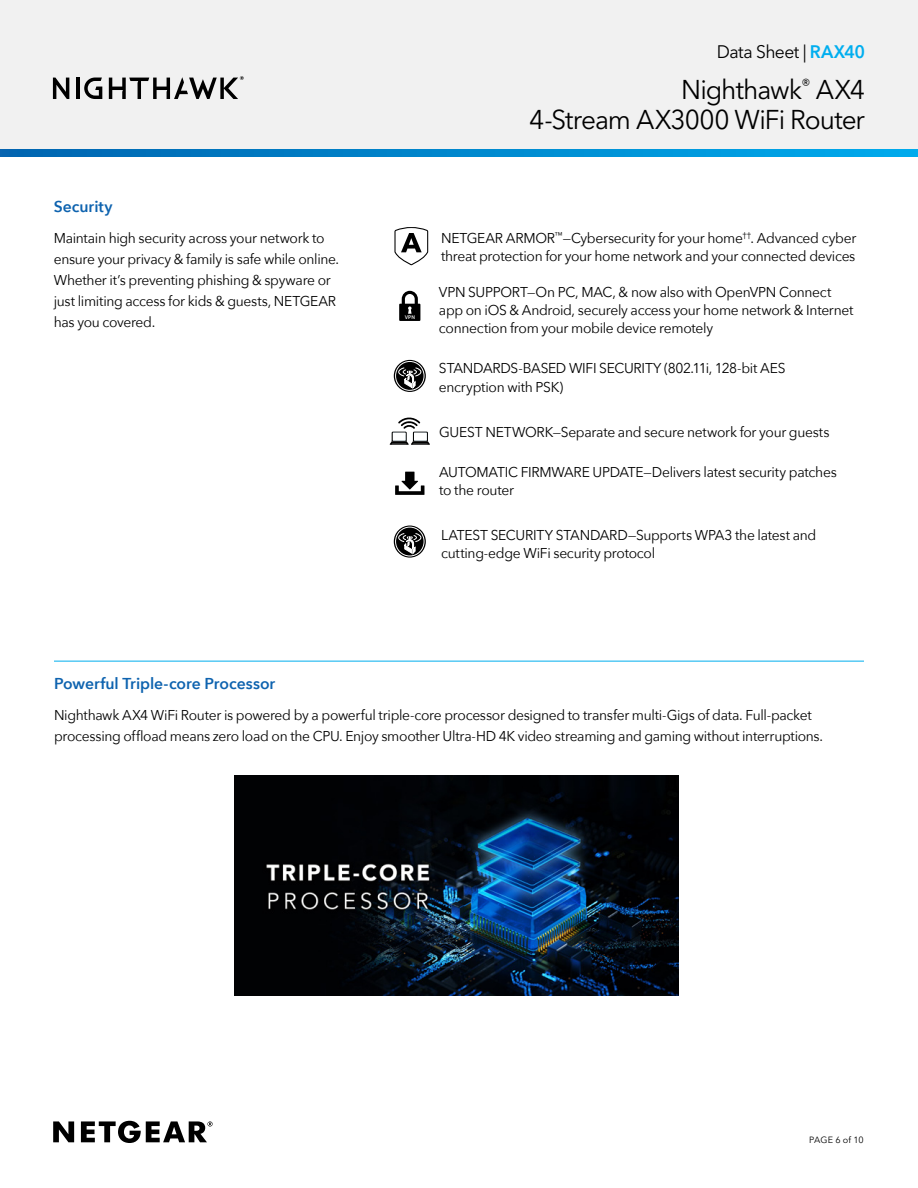
<style>
.page{position:relative;width:918px;height:1188px;background:#fff}
.page>*{position:absolute;margin:0;border:0;box-sizing:border-box;transform-origin:0 0}
.t1{font:27px/30px "Avenir Next LT Pro";letter-spacing:-.035em;color:#000;text-align:right}
.t2{font:18px "Avenir Next LT Pro";letter-spacing:-.03em;color:#000}
.t3{font:600 15.75px "Avenir Next";color:#0e63af}
.t4{font:14.25px/18px "Avenir Next";letter-spacing:-.025em;color:#000}
.t5{font:9px "Avenir Next LT Pro";letter-spacing:.005em;color:#000}
.t6{font:600 5.55px "Foundry Sterling";color:#fff}
.s1{font-weight:600;color:#00aeef}
</style>
<div class="page">
<div style="left:0;top:0;width:918px;height:156px;background:#f1f1f1"></div>
<svg style="left:53px;top:1121px;width:160px;height:22px"></svg>
<svg style="left:53px;top:78px;width:16px;height:21px"></svg>
<hr style="left:76px;top:78px;width:3px;height:21px;background:#000">
<svg style="left:84px;top:78px;width:18px;height:21px"></svg>
<svg style="left:109px;top:76px;width:135px;height:23px"></svg>
<svg style="left:0;top:149px;width:918px;height:8px"></svg>
<svg style="left:394px;top:227px;width:34px;height:38px"></svg>
<svg style="left:399px;top:291px;width:21px;height:30px"></svg>
<svg style="left:394px;top:360px;width:32px;height:32px"></svg>
<svg style="left:395px;top:361px;width:30px;height:30px"></svg>
<svg style="left:396px;top:362px;width:28px;height:28px"></svg>
<svg style="left:398px;top:367px;width:24px;height:21px"></svg>
<svg style="left:394px;top:526px;width:32px;height:32px"></svg>
<svg style="left:395px;top:527px;width:30px;height:29px"></svg>
<div style="left:396px;top:528px;width:28px;height:27px;background:#000;border-radius:50%"></div>
<svg style="left:398px;top:533px;width:24px;height:21px"></svg>
<svg style="left:390px;top:418px;width:40px;height:27px"></svg>
<svg style="left:395px;top:472px;width:29px;height:23px"></svg>
<hr style="left:54px;top:661px;width:810px;height:1px;background:#00aeef">
<img style="left:234px;top:775px;width:444px;height:220px">
<p class="t3" style="left:54px;top:193px;width:60px">Security</p>
<p class="t4" style="left:54px;top:227px;width:287px;line-height:21px">Maintain high security across your network to ensure your privacy &amp; family is safe while online.<br>Whether it’s preventing phishing &amp; spyware or just limiting access for kids &amp; guests, NETGEAR has you covered.</p>
<p class="t2" style="left:717px;top:41px;width:150px">Data Sheet | <span class="s1">RAX40</span></p>
<h1 class="t1" style="left:529px;top:75px;width:337px">Nighthawk<sup>®</sup> AX4<br>4-Stream AX3000 WiFi Router</h1>
<p class="t6" style="left:405px;top:314px;width:12px">VPN</p>
<p class="t4" style="left:441px;top:228px;width:417px">NETGEAR ARMOR<sup>™</sup>—Cybersecurity for your home<sup>††</sup>. Advanced cyber threat protection for your home network and your connected devices</p>
<p class="t4" style="left:439px;top:282px;width:416px">VPN SUPPORT—On PC, MAC, &amp; now also with OpenVPN Connect app on iOS &amp; Android, securely access your home network &amp; Internet connection from your mobile device remotely</p>
<p class="t4" style="left:439px;top:359px;width:348px">STANDARDS-BASED WIFI SECURITY (802.11i, 128-bit AES encryption with PSK)</p>
<p class="t4" style="left:439px;top:422px;width:392px">GUEST NETWORK—Separate and secure network for your guests</p>
<p class="t4" style="left:439px;top:462px;width:399px">AUTOMATIC FIRMWARE UPDATE—Delivers latest security patches to the router</p>
<p class="t4" style="left:441px;top:525px;width:377px">LATEST SECURITY STANDARD—Supports WPA3 the latest and cutting-edge WiFi security protocol</p>
<p class="t3" style="left:54px;top:670px;width:223px">Powerful Triple-core Processor</p>
<p class="t4" style="left:54px;top:704px;width:771px;line-height:21px">Nighthawk AX4 WiFi Router is powered by a powerful triple-core processor designed to transfer multi-Gigs of data. Full-packet processing offload means zero load on the CPU. Enjoy smoother Ultra-HD 4K video streaming and gaming without interruptions.</p>
<p class="t5" style="left:809px;top:1134px;width:56px">PAGE 6 of 10</p>
</div>
